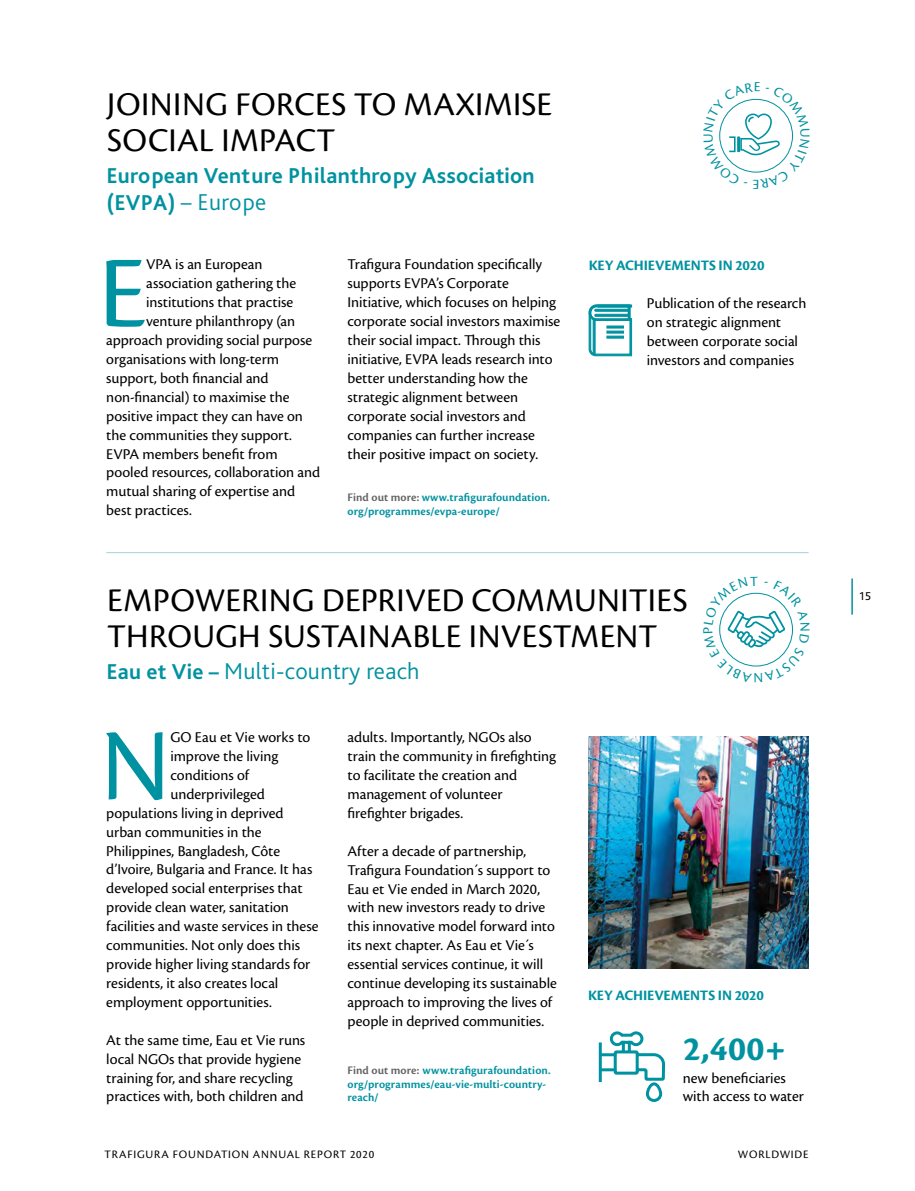
<style>
.page{position:relative;width:915px;height:1191px;background:#fff}
.page>*{position:absolute;margin:0;border:0;box-sizing:border-box;transform-origin:0 0}
.t1{font:105.9px "Cronos Pro";color:#0092a0}
.t2{font:700 36px "Cronos Pro";color:#0092a0}
.t3{font:34.5px/36px "Cronos Pro";letter-spacing:.01em;color:#000}
.t4{font:300 24px "Bliss Pro";letter-spacing:.01em;color:#0092a0}
.t5{font:700 22.5px "Bliss Pro";letter-spacing:.01em;color:#0092a0}
.t6{font:15.6px/18.9px "Cronos Pro";letter-spacing:-.005em;color:#000}
.t7{font:700 15px "Cronos Pro";letter-spacing:-.01em;color:#0092a0}
.t8{font:600 12px/13.8px "Cronos Pro";letter-spacing:.01em;color:#0092a0}
.t9{font:11.85px "Cronos Pro";letter-spacing:.07em;color:#000}
.t10{font:11.85px "Bliss Pro";color:#000}
.s1{font-weight:700;font-size:22.5px}
.s2{color:#646363}
</style>
<div class="page">
<svg style="left:588px;top:304px;width:44px;height:52px"></svg>
<div style="left:594px;top:309px;width:35px;height:3px;border:1px solid #0092a0"></div>
<div style="left:592px;top:318px;width:3px;height:36px;background:#0092a0;border:1px solid #0092a0"></div>
<hr style="left:597px;top:305px;width:34px;height:2px;background:#0092a0">
<img style="left:588px;top:736px;width:220px;height:233px">
<hr style="left:106px;top:552px;width:702px;height:1px;background:#abd2da">
<hr style="left:598px;top:1042px;width:3px;height:40px;background:#0092a0">
<hr style="left:600px;top:1053px;width:16px;height:3px;background:#0092a0">
<hr style="left:600px;top:1068px;width:16px;height:3px;background:#0092a0">
<svg style="left:608px;top:1031px;width:57px;height:71px"></svg>
<hr style="left:851px;top:578px;width:1px;height:36px;background:#0092a0">
<svg style="left:719px;top:592px;width:74px;height:75px"></svg>
<svg style="left:719px;top:98px;width:74px;height:75px"></svg>
<h3 class="t3" style="left:107px;top:87px;width:446px">JOINING FORCES TO MAXIMISE<br>SOCIAL IMPACT</h3>
<h3 class="t5" style="left:106px;top:161px;width:429px">European Venture Philanthropy Association</h3>
<h3 class="t4" style="left:106px;top:187px;width:161px"><span class="s1">(EVPA)</span> – Europe</h3>
<h1 class="t1" style="left:99px;top:232px;width:49px">E</h1>
<p class="t6" style="left:146px;top:255px;width:118px">VPA is an European</p>
<p class="t6" style="left:146px;top:274px;width:151px">association gathering the</p>
<p class="t6" style="left:146px;top:293px;width:148px">institutions that practise</p>
<p class="t6" style="left:146px;top:312px;width:150px">venture philanthropy (an</p>
<p class="t6" style="left:106px;top:331px;width:207px">approach providing social purpose</p>
<p class="t6" style="left:106px;top:350px;width:174px">organisations with long-term</p>
<p class="t6" style="left:106px;top:368px;width:164px">support, both financial and</p>
<p class="t6" style="left:106px;top:387px;width:184px">non-financial) to maximise the</p>
<p class="t6" style="left:106px;top:406px;width:198px">positive impact they can have on</p>
<p class="t6" style="left:106px;top:425px;width:187px">the communities they support.</p>
<p class="t6" style="left:106px;top:444px;width:173px">EVPA members benefit from</p>
<p class="t6" style="left:106px;top:463px;width:215px">pooled resources, collaboration and</p>
<p class="t6" style="left:106px;top:482px;width:190px">mutual sharing of expertise and</p>
<p class="t6" style="left:106px;top:501px;width:87px">best practices.</p>
<p class="t6" style="left:347px;top:255px;width:214px">Trafigura Foundation specifically supports EVPA’s Corporate Initiative, which focuses on helping corporate social investors maximise their social impact. Through this initiative, EVPA leads research into better understanding how the strategic alignment between corporate social investors and companies can further increase their positive impact on society.</p>
<p class="t8" style="left:347px;top:491px;width:204px"><span class="s2">Find out more:</span> www.trafigurafoundation. org/programmes/evpa-europe/</p>
<p class="t7" style="left:588px;top:257px;width:177px">KEY ACHIEVEMENTS IN 2020</p>
<p class="t6" style="left:646px;top:294px;width:161px">Publication of the research on strategic alignment between corporate social investors and companies</p>
<h3 class="t3" style="left:107px;top:582px;width:582px">EMPOWERING DEPRIVED COMMUNITIES<br>THROUGH SUSTAINABLE INVESTMENT</h3>
<h3 class="t4" style="left:106px;top:656px;width:314px"><span class="s1">Eau et Vie –</span> Multi-country reach</h3>
<h1 class="t1" style="left:100px;top:705px;width:72px">N</h1>
<p class="t6" style="left:170px;top:728px;width:141px">GO Eau et Vie works to</p>
<p class="t6" style="left:170px;top:746px;width:109px">improve the living</p>
<p class="t6" style="left:170px;top:765px;width:80px">conditions of</p>
<p class="t6" style="left:170px;top:784px;width:96px">underprivileged</p>
<p class="t6" style="left:106px;top:803px;width:179px">populations living in deprived</p>
<p class="t6" style="left:106px;top:822px;width:157px">urban communities in the</p>
<p class="t6" style="left:106px;top:841px;width:175px">Philippines, Bangladesh, Côte</p>
<p class="t6" style="left:106px;top:860px;width:207px">d’Ivoire, Bulgaria and France. It has</p>
<p class="t6" style="left:106px;top:879px;width:198px">developed social enterprises that</p>
<p class="t6" style="left:106px;top:898px;width:184px">provide clean water, sanitation</p>
<p class="t6" style="left:106px;top:917px;width:214px">facilities and waste services in these</p>
<p class="t6" style="left:106px;top:936px;width:195px">communities. Not only does this</p>
<p class="t6" style="left:106px;top:954px;width:205px">provide higher living standards for</p>
<p class="t6" style="left:106px;top:973px;width:173px">residents, it also creates local</p>
<p class="t6" style="left:106px;top:992px;width:167px">employment opportunities.</p>
<p class="t6" style="left:106px;top:1030px;width:200px">At the same time, Eau et Vie runs local NGOs that provide hygiene training for, and share recycling practices with, both children and</p>
<p class="t6" style="left:347px;top:728px;width:210px">adults. Importantly, NGOs also train the community in firefighting to facilitate the creation and management of volunteer firefighter brigades.</p>
<p class="t6" style="left:347px;top:841px;width:211px">After a decade of partnership, Trafigura Foundation´s support to Eau et Vie ended in March 2020, with new investors ready to drive this innovative model forward into its next chapter. As Eau et Vie´s essential services continue, it will continue developing its sustainable approach to improving the lives of people in deprived communities.</p>
<p class="t7" style="left:588px;top:986px;width:177px">KEY ACHIEVEMENTS IN 2020</p>
<h2 class="t2" style="left:682px;top:1028px;width:104px">2,400+</h2>
<p class="t8" style="left:347px;top:1063px;width:204px"><span class="s2">Find out more:</span> www.trafigurafoundation. org/programmes/eau-vie-multi-country&shy;reach/</p>
<p class="t6" style="left:682px;top:1068px;width:122px">new beneficiaries with access to water</p>
<p class="t9" style="left:104px;top:1147px;width:271px">TRAFIGURA FOUNDATION ANNUAL REPORT 2020</p>
<p class="t9" style="left:737px;top:1147px;width:72px">WORLDWIDE</p>
<p class="t10" style="left:859px;top:588px;width:13px">15</p>
</div>
